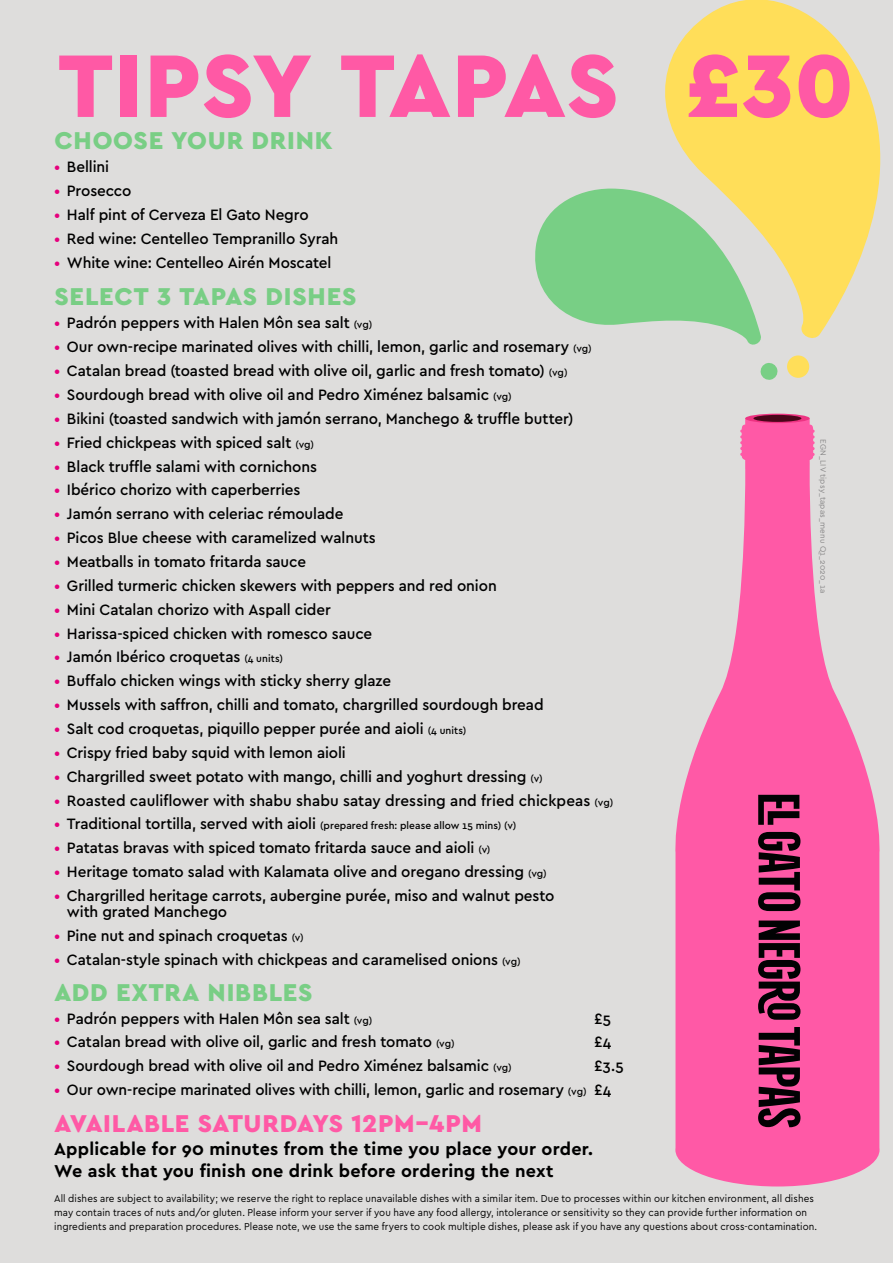
<style>
.page{position:relative;width:893px;height:1263px;background:#dedddc}
.page>*{position:absolute;margin:0;border:0;box-sizing:border-box;transform-origin:0 0}
.t1{font:900 93px "Cera";letter-spacing:.01em;color:#ff59a5}
.t2{font:900 25.5px "Cera";letter-spacing:.03em;color:#79ce85}
.t3{font:900 25.5px "Cera";letter-spacing:.02em;color:#ff59a5}
.t4{font:700 18px/22.2px "Cera";letter-spacing:.01em;color:#000}
.t5{font:500 15.75px/16.5px "Cera";letter-spacing:-.005em;color:#000}
.t6{font:500 15.75px "Cera";letter-spacing:-.005em;color:#000;scale:.96 1}
.t7{font:10.5px/14px "Cera";letter-spacing:.01em;color:#000;scale:.94 1}
.t8{font:500 10.5px "Cera";letter-spacing:.01em;color:#000}
.t9{font:8.25px "Cera";letter-spacing:.015em;color:#898889}
.s1{color:#e6007d}
.s2{font-size:10.5px}
.s3{font-size:15.75px;color:#e6007d}
.s4{font-size:15.75px}
</style>
<div class="page">
<svg style="left:535px;top:188px;width:223px;height:157px"></svg>
<svg style="left:760px;top:363px;width:18px;height:17px"></svg>
<svg style="left:650px;top:0;width:231px;height:343px;fill:#ffde59"></svg>
<div style="left:787px;top:355px;width:22px;height:23px;background:#ffde59;border-radius:50%"></div>
<svg style="left:675px;top:419px;width:205px;height:767px;fill:#ff59a6"></svg>
<svg style="left:745px;top:414px;width:65px;height:9px"></svg>
<div style="left:753px;top:415px;width:48px;height:7px;background:#4a051a;border-radius:50%"></div>
<svg style="left:758px;top:795px;width:41px;height:30px"></svg>
<svg style="left:758px;top:832px;width:42px;height:79px;background:#642342"></svg>
<svg style="left:758px;top:920px;width:42px;height:100px;background:#5e213e"></svg>
<svg style="left:758px;top:1027px;width:42px;height:100px;background:#6c2647"></svg>
<h1 class="t1" style="left:58px;top:24px;width:797px">TIPSY TAPAS £30</h1>
<h2 class="t2" style="left:54px;top:124px;width:280px">CHOOSE YOUR DRINK</h2>
<p class="t5" style="left:54px;top:158px;width:56px"><span class="s1">•</span> Bellini</p>
<p class="t5" style="left:54px;top:182px;width:79px"><span class="s1">•</span> Prosecco</p>
<p class="t5" style="left:54px;top:206px;width:256px"><span class="s1">•</span> Half pint of Cerveza El Gato Negro</p>
<p class="t5" style="left:54px;top:230px;width:286px"><span class="s1">•</span> Red wine: Centelleo Tempranillo Syrah</p>
<p class="t5" style="left:54px;top:254px;width:279px"><span class="s1">•</span> White wine: Centelleo Airén Moscatel</p>
<h2 class="t2" style="left:54px;top:279px;width:303px">SELECT 3 TAPAS DISHES</h2>
<p class="t5" style="left:54px;top:314px;width:320px"><span class="s1">•</span> Padrón peppers with Halen Môn sea salt <span class="s2">(vg)</span></p>
<p class="t5" style="left:54px;top:338px;width:539px"><span class="s1">•</span> Our own-recipe marinated olives with chilli, lemon, garlic and rosemary <span class="s2">(vg)</span></p>
<p class="t5" style="left:54px;top:362px;width:515px"><span class="s1">•</span> Catalan bread (toasted bread with olive oil, garlic and fresh tomato) <span class="s2">(vg)</span></p>
<p class="t5" style="left:54px;top:386px;width:459px"><span class="s1">•</span> Sourdough bread with olive oil and Pedro Ximénez balsamic <span class="s2">(vg)</span></p>
<p class="t5" style="left:54px;top:410px;width:521px"><span class="s1">•</span> Bikini (toasted sandwich with jamón serrano, Manchego &amp; truffle butter)</p>
<p class="t5" style="left:54px;top:433px;width:261px"><span class="s1">•</span> Fried chickpeas with spiced salt <span class="s2">(vg)</span></p>
<p class="t5" style="left:54px;top:457px;width:264px"><span class="s1">•</span> Black truffle salami with cornichons</p>
<p class="t5" style="left:54px;top:481px;width:248px"><span class="s1">•</span> Ibérico chorizo with caperberries</p>
<p class="t5" style="left:54px;top:505px;width:291px"><span class="s1">•</span> Jamón serrano with celeriac rémoulade</p>
<p class="t5" style="left:54px;top:529px;width:323px"><span class="s1">•</span> Picos Blue cheese with caramelized walnuts</p>
<p class="t5" style="left:54px;top:553px;width:253px"><span class="s1">•</span> Meatballs in tomato fritarda sauce</p>
<p class="t5" style="left:54px;top:577px;width:444px"><span class="s1">•</span> Grilled turmeric chicken skewers with peppers and red onion</p>
<p class="t5" style="left:54px;top:600px;width:278px"><span class="s1">•</span> Mini Catalan chorizo with Aspall cider</p>
<p class="t5" style="left:54px;top:624px;width:320px"><span class="s1">•</span> Harissa-spiced chicken with romesco sauce</p>
<p class="t5" style="left:54px;top:648px;width:230px"><span class="s1">•</span> Jamón Ibérico croquetas <span class="s2">(4 units)</span></p>
<p class="t5" style="left:54px;top:672px;width:338px"><span class="s1">•</span> Buffalo chicken wings with sticky sherry glaze</p>
<p class="t5" style="left:54px;top:696px;width:491px"><span class="s1">•</span> Mussels with saffron, chilli and tomato, chargrilled sourdough bread</p>
<p class="t5" style="left:54px;top:720px;width:414px"><span class="s1">•</span> Salt cod croquetas, piquillo pepper purée and aioli <span class="s2">(4 units)</span></p>
<p class="t5" style="left:54px;top:744px;width:293px"><span class="s1">•</span> Crispy fried baby squid with lemon aioli</p>
<p class="t5" style="left:54px;top:767px;width:490px"><span class="s1">•</span> Chargrilled sweet potato with mango, chilli and yoghurt dressing <span class="s2">(v)</span></p>
<p class="t5" style="left:54px;top:791px;width:561px"><span class="s1">•</span> Roasted cauliflower with shabu shabu satay dressing and fried chickpeas <span class="s2">(vg)</span></p>
<p class="t8" style="left:54px;top:819px;width:463px"><span class="s3">•</span> <span class="s4">Traditional tortilla, served with aioli</span> (prepared fresh: please allow 15 mins) (v)</p>
<p class="t5" style="left:54px;top:839px;width:438px"><span class="s1">•</span> Patatas bravas with spiced tomato fritarda sauce and aioli <span class="s2">(v)</span></p>
<p class="t5" style="left:54px;top:863px;width:494px"><span class="s1">•</span> Heritage tomato salad with Kalamata olive and oregano dressing <span class="s2">(vg)</span></p>
<p class="t5" style="left:67px;top:887px;width:489px;text-indent:-13px"><span class="s1">•</span> Chargrilled heritage carrots, aubergine purée, miso and walnut pesto with grated Manchego</p>
<p class="t5" style="left:54px;top:927px;width:251px"><span class="s1">•</span> Pine nut and spinach croquetas <span class="s2">(v)</span></p>
<p class="t5" style="left:54px;top:951px;width:468px"><span class="s1">•</span> Catalan-style spinach with chickpeas and caramelised onions <span class="s2">(vg)</span></p>
<h2 class="t2" style="left:54px;top:975px;width:259px">ADD EXTRA NIBBLES</h2>
<p class="t5" style="left:54px;top:1009px;width:320px"><span class="s1">•</span> Padrón peppers with Halen Môn sea salt <span class="s2">(vg)</span></p>
<p class="t5" style="left:594px;top:1009px;width:18px">£5</p>
<p class="t5" style="left:54px;top:1033px;width:402px"><span class="s1">•</span> Catalan bread with olive oil, garlic and fresh tomato <span class="s2">(vg)</span></p>
<p class="t5" style="left:594px;top:1033px;width:19px">£4</p>
<p class="t5" style="left:54px;top:1057px;width:459px"><span class="s1">•</span> Sourdough bread with olive oil and Pedro Ximénez balsamic <span class="s2">(vg)</span></p>
<p class="t5" style="left:594px;top:1057px;width:31px">£3.5</p>
<p class="t6" style="left:54px;top:1079px;width:582px"><span class="s1">•</span> Our own-recipe marinated olives with chilli, lemon, garlic and rosemary <span class="s2">(vg)</span> £4</p>
<h2 class="t3" style="left:54px;top:1107px;width:429px">AVAILABLE SATURDAYS 12PM–4PM</h2>
<p class="t4" style="left:54px;top:1137px;width:540px">Applicable for 90 minutes from the time you place your order.<br>We ask that you finish one drink before ordering the next</p>
<p class="t9" style="left:829px;top:439px;width:155px;rotate:90deg">EGN_LIV tipsy_tapas_menu Q1_2020_1a</p>
<p class="t7" style="left:54px;top:1191px;width:813px">All dishes are subject to availability; we reserve the right to replace unavailable dishes with a similar item. Due to processes within our kitchen environment, all dishes may contain traces of nuts and/or gluten. Please inform your server if you have any food allergy, intolerance or sensitivity so they can provide further information on ingredients and preparation procedures. Please note, we use the same fryers to cook multiple dishes, please ask if you have any questions about cross-contamination.</p>
</div>
